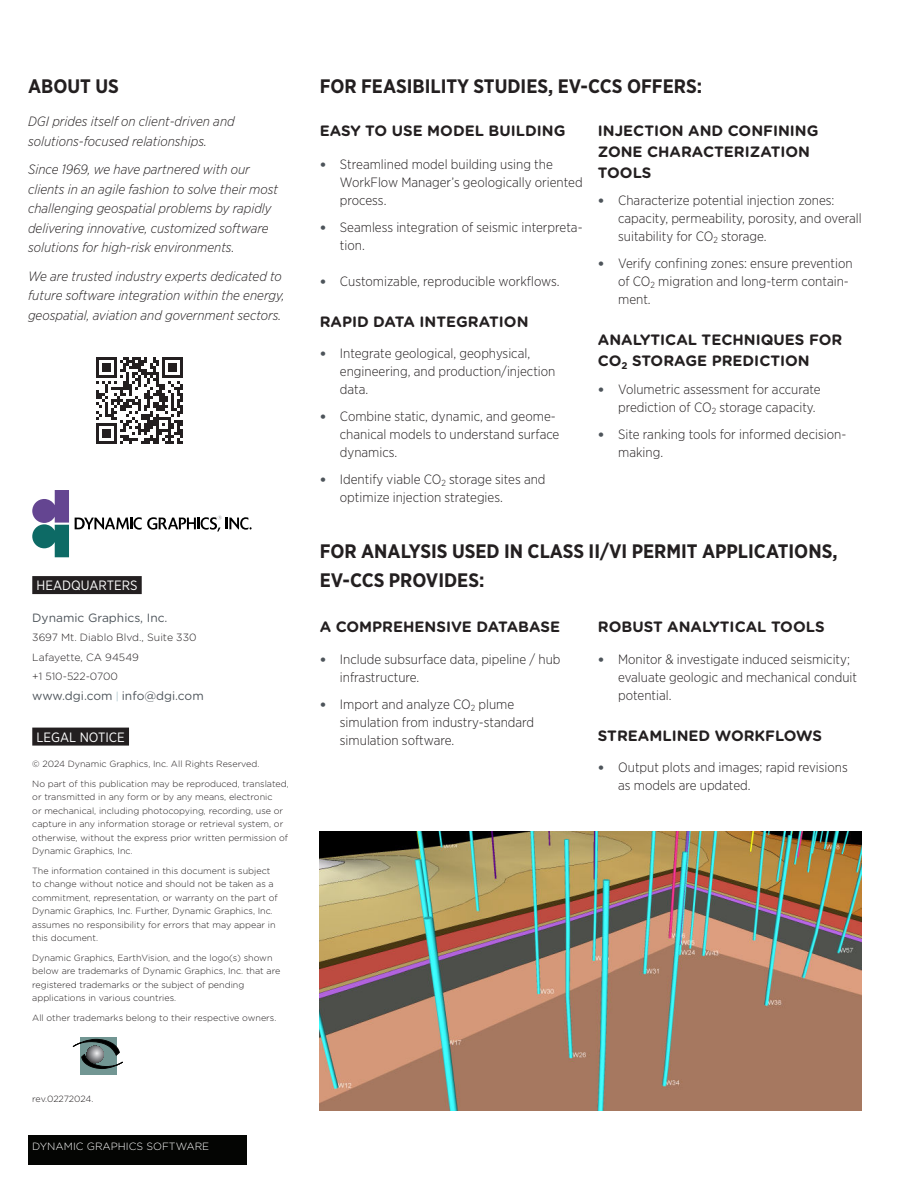
<style>
.page{position:relative;width:918px;height:1188px;background:#fff}
.page>*{position:absolute;margin:0;border:0;box-sizing:border-box;transform-origin:0 0}
.t1{font:700 19.5px/28.5px "Gotham Narrow";color:#231f20}
.t2{font:700 15px/21px "Gotham Rounded";color:#231f20}
.t3{font:300 13.5px/18px "Gotham Narrow";color:#231f20}
.t4{font:italic 300 13.5px/19.5px "Gotham Narrow";color:#231f20}
.t5{font:13.5px "Gotham Narrow";color:#fff}
.t6{font:12px "Gotham Rounded";color:#4d545a}
.t7{font:300 10.5px/19.5px "Gotham Rounded";color:#231f20}
.t8{font:300 10.5px "Gotham Rounded";color:#fff}
.t9{font:300 9px/13.5px "Gotham Rounded";color:#231f20}
.s1{font-weight:300;font-size:10.5px;color:#8badb7}
.s2{font-family:"Sentinel";font-weight:900;color:#4d545a}
</style>
<div class="page">
<svg style="left:75px;top:516px;width:177px;height:16px"></svg>
<svg style="left:32px;top:490px;width:37px;height:67px"></svg>
<div style="left:32px;top:576px;width:110px;height:18px;background:#231f20"></div>
<div style="left:32px;top:728px;width:97px;height:18px;background:#231f20"></div>
<div style="left:80px;top:1037px;width:37px;height:37px;background:#729693"></div>
<svg style="left:73px;top:1039px;width:50px;height:30px"></svg>
<div style="left:28px;top:1135px;width:218px;height:30px;background:#040503"></div>
<img style="left:320px;top:832px;width:542px;height:278px">
<svg style="left:96px;top:357px;width:87px;height:87px"></svg>
<h1 class="t1" style="left:28px;top:73px;width:92px">ABOUT US</h1>
<p class="t4" style="left:28px;top:113px;width:208px">DGI prides itself on client-driven and solutions-focused relationships.</p>
<p class="t4" style="left:28px;top:161px;width:251px">Since 1969, we have partnered with our clients in an agile fashion to solve their most challenging geospatial problems by rapidly delivering innovative, customized software solutions for high-risk environments.</p>
<p class="t4" style="left:28px;top:267px;width:258px">We are trusted industry experts dedicated to future software integration within the energy, geospatial, aviation and government sectors.</p>
<p class="t5" style="left:37px;top:579px;width:102px">HEADQUARTERS</p>
<p class="t6" style="left:32px;top:612px;width:137px">Dynamic Graphics, Inc.</p>
<p class="t7" style="left:32px;top:628px;width:166px">3697 Mt. Diablo Blvd., Suite 330<br>Lafayette, CA 94549<br>+1 510-522-0700</p>
<p class="t6" style="left:32px;top:690px;width:173px">www.dgi.com <span class="s1">|</span> info@dgi.com</p>
<p class="t5" style="left:37px;top:731px;width:90px">LEGAL NOTICE</p>
<p class="t9" style="left:32px;top:755px;width:258px;line-height:19.5px">© 2024 Dynamic Graphics, Inc. All Rights Reserved.<br>No part of this publication may be reproduced, translated,</p>
<p class="t9" style="left:32px;top:791px;width:257px">or transmitted in any form or by any means, electronic<br>or mechanical, including photocopying, recording, use or capture in any information storage or retrieval system, or otherwise, without the express prior written permission of Dynamic Graphics, Inc.</p>
<p class="t9" style="left:32px;top:864px;width:247px">The information contained in this document is subject to change without notice and should not be taken as a commitment, representation, or warranty on the part of Dynamic Graphics, Inc. Further, Dynamic Graphics, Inc. assumes no responsibility for errors that may appear in this document.</p>
<p class="t9" style="left:32px;top:951px;width:250px">Dynamic Graphics, EarthVision, and the logo(s) shown below are trademarks of Dynamic Graphics, Inc. that are registered trademarks or the subject of pending applications in various countries.</p>
<p class="t9" style="left:32px;top:1011px;width:246px">All other trademarks belong to their respective owners.</p>
<p class="t9" style="left:32px;top:1092px;width:63px">rev.02272024.</p>
<p class="t8" style="left:32px;top:1141px;width:179px">DYNAMIC GRAPHICS SOFTWARE</p>
<h1 class="t1" style="left:320px;top:73px;width:384px">FOR FEASIBILITY STUDIES, EV-CCS OFFERS:</h1>
<p class="t2" style="left:598px;top:121px;width:222px">INJECTION AND CONFINING<br>ZONE CHARACTERIZATION<br>TOOLS</p>
<p class="t3" style="left:618px;top:192px;width:245px;text-indent:-20px"><span class="s2">•</span> Characterize potential injection zones: capacity, permeability, porosity, and overall suitability for CO<sub>2</sub> storage.</p>
<p class="t3" style="left:618px;top:255px;width:236px;text-indent:-20px"><span class="s2">•</span> Verify confining zones: ensure prevention of CO<sub>2</sub> migration and long-term contain&shy;ment.</p>
<p class="t2" style="left:598px;top:330px;width:246px">ANALYTICAL TECHNIQUES FOR<br>CO<sub>2</sub> STORAGE PREDICTION</p>
<p class="t3" style="left:618px;top:381px;width:204px;text-indent:-20px"><span class="s2">•</span> Volumetric assessment for accurate prediction of CO<sub>2</sub> storage capacity.</p>
<p class="t3" style="left:618px;top:426px;width:230px;text-indent:-20px"><span class="s2">•</span> Site ranking tools for informed decision&shy;making.</p>
<p class="t2" style="left:320px;top:121px;width:247px">EASY TO USE MODEL BUILDING</p>
<p class="t3" style="left:340px;top:156px;width:244px;text-indent:-20px"><span class="s2">•</span> Streamlined model building using the<br>WorkFlow Manager’s geologically oriented process.</p>
<p class="t3" style="left:340px;top:219px;width:244px;text-indent:-20px"><span class="s2">•</span> Seamless integration of seismic interpreta&shy;tion.</p>
<p class="t3" style="left:320px;top:273px;width:242px"><span class="s2">•</span> Customizable, reproducible workflows.</p>
<p class="t2" style="left:320px;top:312px;width:210px">RAPID DATA INTEGRATION</p>
<p class="t3" style="left:340px;top:345px;width:217px;text-indent:-20px"><span class="s2">•</span> Integrate geological, geophysical, engineering, and production/injection data.</p>
<p class="t3" style="left:340px;top:408px;width:221px;text-indent:-20px"><span class="s2">•</span> Combine static, dynamic, and geome&shy;chanical models to understand surface dynamics.</p>
<p class="t3" style="left:340px;top:471px;width:207px;text-indent:-20px"><span class="s2">•</span> Identify viable CO<sub>2</sub> storage sites and optimize injection strategies.</p>
<h1 class="t1" style="left:320px;top:538px;width:519px">FOR ANALYSIS USED IN CLASS II/VI PERMIT APPLICATIONS,<br>EV-CCS PROVIDES:</h1>
<p class="t2" style="left:320px;top:617px;width:242px">A COMPREHENSIVE DATABASE</p>
<p class="t3" style="left:340px;top:651px;width:222px;text-indent:-20px"><span class="s2">•</span> Include subsurface data, pipeline / hub infrastructure.</p>
<p class="t3" style="left:340px;top:696px;width:196px;text-indent:-20px"><span class="s2">•</span> Import and analyze CO<sub>2</sub> plume simulation from industry-standard simulation software.</p>
<p class="t2" style="left:598px;top:617px;width:228px">ROBUST ANALYTICAL TOOLS</p>
<p class="t3" style="left:618px;top:651px;width:241px;text-indent:-20px"><span class="s2">•</span> Monitor &amp; investigate induced seismicity; evaluate geologic and mechanical conduit potential.</p>
<p class="t2" style="left:598px;top:726px;width:226px">STREAMLINED WORKFLOWS</p>
<p class="t3" style="left:618px;top:759px;width:231px;text-indent:-20px"><span class="s2">•</span> Output plots and images; rapid revisions as models are updated.</p>
</div>
